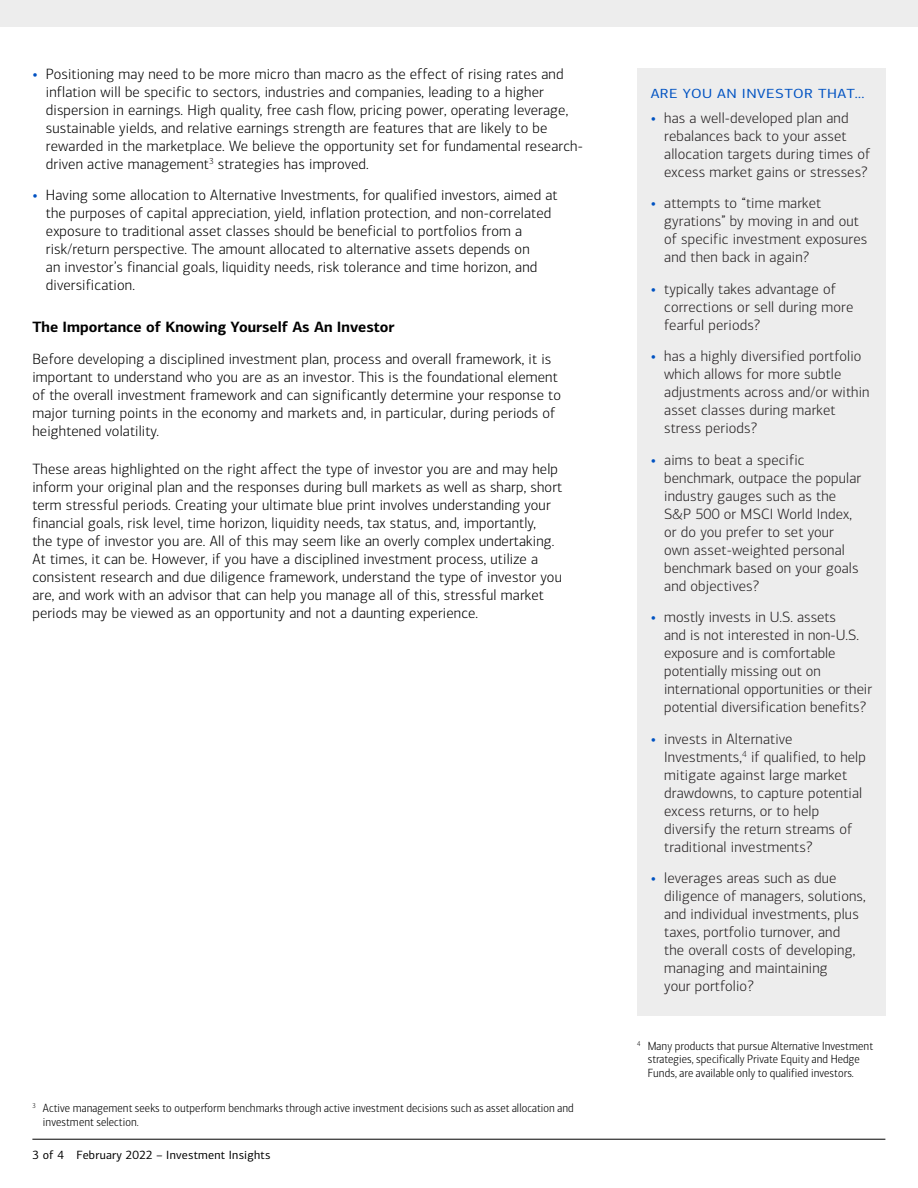
<style>
.page{position:relative;width:918px;height:1188px;background:#fff}
.page>*{position:absolute;margin:0;border:0;box-sizing:border-box;transform-origin:0 0}
.t1{font:300 15px/18px "Connections";letter-spacing:.01em;color:#000}
.t2{font:300 15px/18px "Connections";letter-spacing:.01em;color:#231f20}
.t3{font:700 15px "Connections";color:#000}
.t4{font:13.35px "Connections";letter-spacing:.03em;color:#0052c2;scale:1.14 1}
.t5{font:300 12px/13.5px "Connections Cond";letter-spacing:.01em;color:#000}
.t6{font:12px "Connections";letter-spacing:.02em;color:#000}
.s1{font-weight:500;color:#0052c2}
</style>
<div class="page">
<div style="left:0;top:0;width:918px;height:27px;background:#ededed"></div>
<hr style="left:32px;top:1139px;width:853px;height:1px;background:#000">
<div style="left:637px;top:68px;width:249px;height:54px;background:#ededed"></div>
<div style="left:637px;top:91px;width:249px;height:110px;background:#ededed"></div>
<div style="left:637px;top:177px;width:249px;height:109px;background:#ededed"></div>
<div style="left:637px;top:262px;width:249px;height:92px;background:#ededed"></div>
<div style="left:637px;top:330px;width:249px;height:127px;background:#ededed"></div>
<div style="left:637px;top:433px;width:249px;height:182px;background:#ededed"></div>
<div style="left:637px;top:591px;width:249px;height:145px;background:#ededed"></div>
<div style="left:637px;top:712px;width:249px;height:164px;background:#ededed"></div>
<div style="left:637px;top:852px;width:249px;height:163px;background:#ededed"></div>
<p class="t1" style="left:46px;top:65px;width:539px;text-indent:-14px"><span class="s1">•</span> Positioning may need to be more micro than macro as the effect of rising rates and inflation will be specific to sectors, industries and companies, leading to a higher dispersion in earnings. High quality, free cash flow, pricing power, operating leverage, sustainable yields, and relative earnings strength are features that are likely to be rewarded in the marketplace. We believe the opportunity set for fundamental research&shy;driven active management<sup>3</sup> strategies has improved.</p>
<p class="t1" style="left:46px;top:186px;width:513px;text-indent:-14px"><span class="s1">•</span> Having some allocation to Alternative Investments, for qualified investors, aimed at the purposes of capital appreciation, yield, inflation protection, and non-correlated exposure to traditional asset classes should be beneficial to portfolios from a risk/return perspective. The amount allocated to alternative assets depends on<br>an investor’s financial goals, liquidity needs, risk tolerance and time horizon, and diversification.</p>
<h4 class="t3" style="left:32px;top:318px;width:364px">The Importance of Knowing Yourself As An Investor</h4>
<p class="t1" style="left:32px;top:350px;width:530px">Before developing a disciplined investment plan, process and overall framework, it is important to understand who you are as an investor. This is the foundational element of the overall investment framework and can significantly determine your response to major turning points in the economy and markets and, in particular, during periods of heightened volatility.</p>
<p class="t1" style="left:32px;top:460px;width:531px">These areas highlighted on the right affect the type of investor you are and may help inform your original plan and the responses during bull markets as well as sharp, short term stressful periods. Creating your ultimate blue print involves understanding your financial goals, risk level, time horizon, liquidity needs, tax status, and, importantly,<br>the type of investor you are. All of this may seem like an overly complex undertaking.<br>At times, it can be. However, if you have a disciplined investment process, utilize a consistent research and due diligence framework, understand the type of investor you are, and work with an advisor that can help you manage all of this, stressful market periods may be viewed as an opportunity and not a daunting experience.</p>
<p class="t5" style="left:43px;top:1102px;width:532px;text-indent:-10px"><sup>3</sup> Active management seeks to outperform benchmarks through active investment decisions such as asset allocation and investment selection.</p>
<p class="t6" style="left:32px;top:1148px;width:240px">3 of 4 February 2022 – Investment Insights</p>
<h3 class="t4" style="left:651px;top:86px;width:189px">ARE YOU AN INVESTOR THAT…</h3>
<p class="t2" style="left:664px;top:109px;width:208px;text-indent:-14px"><span class="s1">•</span> has a well-developed plan and rebalances back to your asset allocation targets during times of excess market gains or stresses?</p>
<p class="t2" style="left:664px;top:195px;width:205px;text-indent:-14px"><span class="s1">•</span> attempts to “time market gyrations” by moving in and out of specific investment exposures and then back in again?</p>
<p class="t2" style="left:664px;top:280px;width:191px;text-indent:-14px"><span class="s1">•</span> typically takes advantage of corrections or sell during more fearful periods?</p>
<p class="t2" style="left:664px;top:348px;width:207px;text-indent:-14px"><span class="s1">•</span> has a highly diversified portfolio which allows for more subtle adjustments across and/or within asset classes during market stress periods?</p>
<p class="t2" style="left:664px;top:451px;width:199px;text-indent:-14px"><span class="s1">•</span> aims to beat a specific benchmark, outpace the popular industry gauges such as the<br>S&amp;P 500 or MSCI World Index, or do you prefer to set your own asset-weighted personal benchmark based on your goals and objectives?</p>
<p class="t2" style="left:664px;top:609px;width:209px;text-indent:-14px"><span class="s1">•</span> mostly invests in U.S. assets<br>and is not interested in non-U.S. exposure and is comfortable potentially missing out on international opportunities or their potential diversification benefits?</p>
<p class="t2" style="left:664px;top:730px;width:203px;text-indent:-13px"><span class="s1">•</span> invests in Alternative<br>Investments,<sup>4</sup> if qualified, to help mitigate against large market drawdowns, to capture potential excess returns, or to help diversify the return streams of traditional investments?</p>
<p class="t2" style="left:664px;top:870px;width:203px;text-indent:-14px"><span class="s1">•</span> leverages areas such as due diligence of managers, solutions, and individual investments, plus taxes, portfolio turnover, and<br>the overall costs of developing, managing and maintaining<br>your portfolio?</p>
<p class="t5" style="left:648px;top:1039px;width:227px;text-indent:-10px"><sup>4</sup> Many products that pursue Alternative Investment strategies, specifically Private Equity and Hedge<br>Funds, are available only to qualified investors.</p>
</div>
